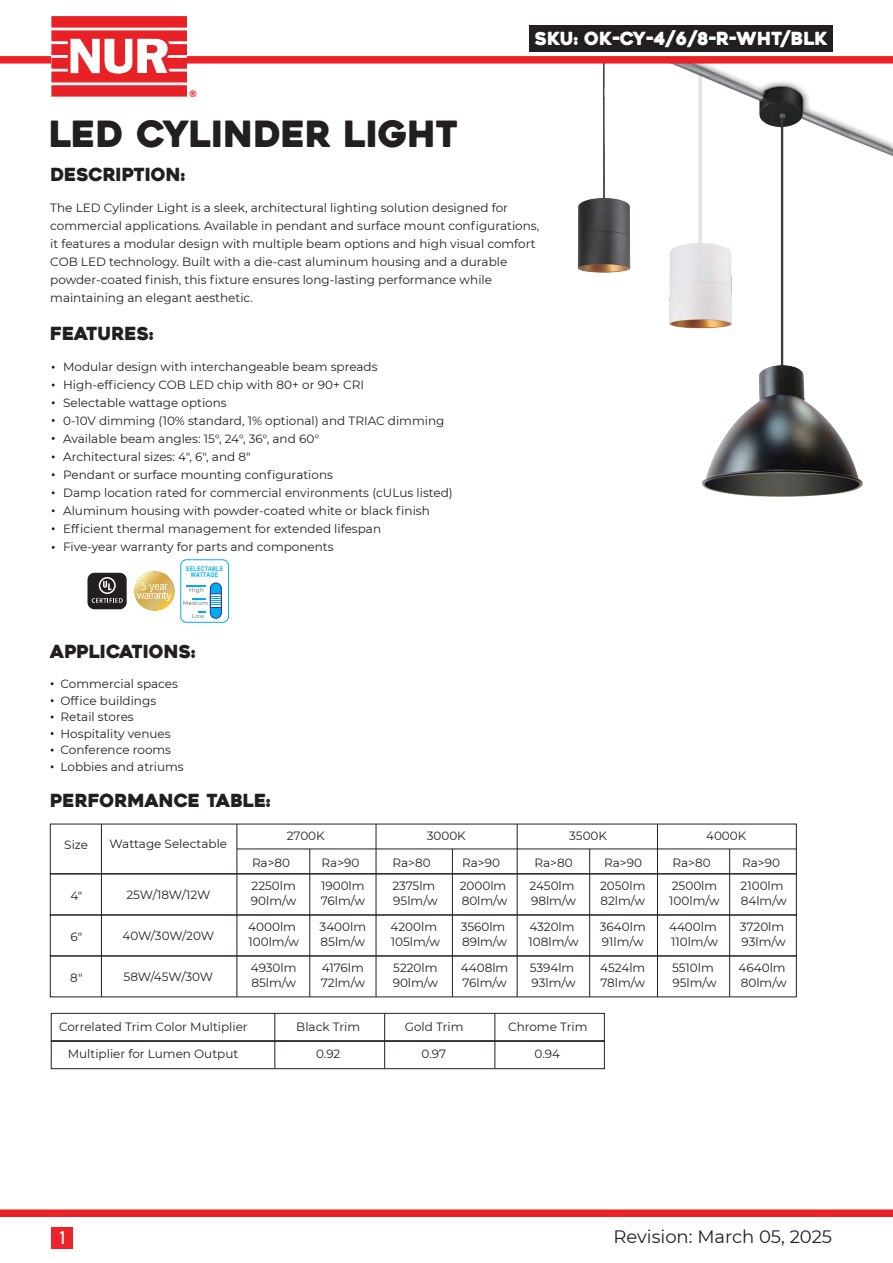
<style>
.page{position:relative;width:893px;height:1263px;background:#fff}
.page>*{position:absolute;margin:0;border:0;box-sizing:border-box;transform-origin:0 0}
.t1{font:36px "Heavitas";color:#231f20}
.t2{font:18px "Heavitas";color:#231f20}
.t3{font:18px "Heavitas";color:#fff}
.t4{font:18px "Montserrat";color:#231f20}
.t5{font:18px "Bahnschrift";color:#fff}
.t6{font:12px/14.4px "Montserrat";color:#231f20}
.t7{font:700 9.3px "Montserrat";color:#ea2227}
.t8{font:700 6.45px/6px "Arial Narrow";letter-spacing:.04em;color:#00aeef;text-align:center}
.t9{font:5.7px "Montserrat";letter-spacing:.045em;color:#58595b}
</style>
<div class="page">
<img style="left:577px;top:64px;width:316px;height:433px">
<div style="left:0;top:56px;width:893px;height:8px;background:#eb2329"></div>
<div style="left:0;top:1209px;width:893px;height:8px;background:#eb2329"></div>
<div style="left:529px;top:26px;width:303px;height:26px;background:#231f20"></div>
<div style="left:52px;top:1227px;width:21px;height:21px;background:#eb232b"></div>
<svg style="left:51px;top:16px;width:136px;height:81px"></svg>
<div style="left:50px;top:824px;width:747px;height:50px;border:1px solid #231f20"></div>
<div style="left:50px;top:914px;width:747px;height:42px;border:1px solid #231f20"></div>
<div style="left:50px;top:955px;width:747px;height:42px;border:1px solid #231f20"></div>
<hr style="left:101px;top:824px;width:1px;height:173px;background:#231f20">
<hr style="left:237px;top:824px;width:1px;height:173px;background:#231f20">
<hr style="left:376px;top:824px;width:1px;height:173px;background:#231f20">
<hr style="left:309px;top:849px;width:1px;height:148px;background:#231f20">
<hr style="left:517px;top:824px;width:1px;height:173px;background:#231f20">
<hr style="left:452px;top:849px;width:1px;height:148px;background:#231f20">
<hr style="left:657px;top:824px;width:1px;height:173px;background:#231f20">
<hr style="left:589px;top:849px;width:1px;height:148px;background:#231f20">
<hr style="left:729px;top:849px;width:1px;height:148px;background:#231f20">
<hr style="left:237px;top:848px;width:559px;height:1px;background:#231f20">
<div style="left:87px;top:573px;width:40px;height:36px;background:#231f20;border-radius:7px"></div>
<svg style="left:92px;top:577px;width:31px;height:26px"></svg>
<div style="left:180px;top:559px;width:49px;height:64px;border:1px solid #00aeef;border-radius:6px"></div>
<div style="left:210px;top:583px;width:11px;height:35px;background:#00aeef;border-radius:6px"></div>
<div style="left:210px;top:583px;width:12px;height:35px;border:1px solid #2e3092;border-radius:6px"></div>
<div style="left:210px;top:594px;width:11px;height:13px;background:#fff"></div>
<div style="left:210px;top:594px;width:12px;height:14px;border:1px solid #2e3092"></div>
<svg style="left:186px;top:585px;width:20px;height:1px"></svg>
<svg style="left:193px;top:596px;width:28px;height:9px"></svg>
<svg style="left:199px;top:611px;width:7px;height:2px"></svg>
<img style="left:135px;top:571px;width:39px;height:40px">
<div style="left:51px;top:1013px;width:554px;height:28px;border:1px solid #231f20"></div>
<div style="left:51px;top:1041px;width:554px;height:28px;border:1px solid #231f20"></div>
<hr style="left:274px;top:1013px;width:1px;height:56px;background:#231f20">
<hr style="left:494px;top:1013px;width:1px;height:56px;background:#231f20">
<hr style="left:384px;top:1013px;width:1px;height:56px;background:#231f20">
<p class="t7" style="left:189px;top:89px;width:9px">®</p>
<h1 class="t1" style="left:49px;top:112px;width:410px">LED CYLINDER LIGHT</h1>
<h2 class="t3" style="left:535px;top:27px;width:294px">SKU: OK-CY-4/6/8-R-WHT/BLK</h2>
<h2 class="t2" style="left:50px;top:164px;width:136px">DESCRIPTION:</h2>
<p class="t6" style="left:50px;top:199px;width:490px;line-height:18px">The LED Cylinder Light is a sleek, architectural lighting solution designed for commercial applications. Available in pendant and surface mount configurations, it features a modular design with multiple beam options and high visual comfort COB LED technology. Built with a die-cast aluminum housing and a durable powder-coated finish, this fixture ensures long-lasting performance while maintaining an elegant aesthetic.</p>
<h2 class="t2" style="left:50px;top:323px;width:105px">FEATURES:</h2>
<p class="t6" style="left:63px;top:357px;width:391px;line-height:18px">Modular design with interchangeable beam spreads High-efficiency COB LED chip with 80+ or 90+ CRI<br>Selectable wattage options<br>0-10V dimming (10% standard, 1% optional) and TRIAC dimming Available beam angles: 15°, 24°, 36°, and 60°<br>Architectural sizes: 4", 6", and 8"<br>Pendant or surface mounting configurations<br>Damp location rated for commercial environments (cULus listed)<br>Aluminum housing with powder-coated white or black finish Efficient thermal management for extended lifespan<br>Five-year warranty for parts and components</p>
<p class="t8" style="left:186px;top:566px;width:39px">SELECTABLE<br>WATTAGE</p>
<p class="t9" style="left:189px;top:586px;width:16px">High</p>
<p class="t9" style="left:183px;top:599px;width:27px">Medium</p>
<p class="t9" style="left:192px;top:612px;width:14px">Low</p>
<h2 class="t2" style="left:50px;top:640px;width:147px">APPLICATIONS:</h2>
<p class="t6" style="left:61px;top:675px;width:125px;line-height:16.5px">Commercial spaces<br>Office buildings<br>Retail stores<br>Hospitality venues<br>Conference rooms<br>Lobbies and atriums</p>
<h2 class="t2" style="left:50px;top:790px;width:222px">PERFORMANCE TABLE:</h2>
<p class="t6" style="left:64px;top:837px;width:25px">Size</p>
<p class="t6" style="left:70px;top:888px;width:14px">4"</p>
<p class="t6" style="left:71px;top:929px;width:13px">6"</p>
<p class="t6" style="left:70px;top:970px;width:14px">8"</p>
<p class="t6" style="left:110px;top:836px;width:119px">Wattage Selectable</p>
<p class="t6" style="left:126px;top:887px;width:86px">25W/18W/12W</p>
<p class="t6" style="left:123px;top:928px;width:93px">40W/30W/20W</p>
<p class="t6" style="left:124px;top:969px;width:91px">58W/45W/30W</p>
<p class="t6" style="left:287px;top:828px;width:40px">2700K</p>
<p class="t6" style="left:252px;top:855px;width:40px">Ra&gt;80</p>
<p class="t6" style="left:322px;top:855px;width:39px">Ra&gt;90</p>
<p class="t6" style="left:251px;top:878px;width:47px">2250lm<br>90lm/w</p>
<p class="t6" style="left:248px;top:919px;width:52px">4000lm<br>100lm/w</p>
<p class="t6" style="left:251px;top:960px;width:47px">4930lm<br>85lm/w</p>
<p class="t6" style="left:321px;top:878px;width:46px">1900lm<br>76lm/w</p>
<p class="t6" style="left:320px;top:919px;width:48px">3400lm<br>85lm/w</p>
<p class="t6" style="left:321px;top:960px;width:46px">4176lm<br>72lm/w</p>
<p class="t6" style="left:59px;top:1019px;width:190px">Correlated Trim Color Multiplier</p>
<p class="t6" style="left:68px;top:1046px;width:172px">Multiplier for Lumen Output</p>
<p class="t6" style="left:296px;top:1019px;width:65px">Black Trim</p>
<p class="t6" style="left:316px;top:1046px;width:26px">0.92</p>
<p class="t6" style="left:427px;top:828px;width:41px">3000K</p>
<p class="t6" style="left:393px;top:855px;width:40px">Ra&gt;80</p>
<p class="t6" style="left:462px;top:855px;width:39px">Ra&gt;90</p>
<p class="t6" style="left:392px;top:878px;width:47px">2375lm<br>95lm/w</p>
<p class="t6" style="left:391px;top:919px;width:51px">4200lm<br>105lm/w</p>
<p class="t6" style="left:393px;top:960px;width:47px">5220lm<br>90lm/w</p>
<p class="t6" style="left:460px;top:878px;width:49px">2000lm<br>80lm/w</p>
<p class="t6" style="left:461px;top:919px;width:48px">3560lm<br>89lm/w</p>
<p class="t6" style="left:461px;top:960px;width:49px">4408lm<br>76lm/w</p>
<p class="t6" style="left:569px;top:828px;width:39px">3500K</p>
<p class="t6" style="left:534px;top:855px;width:40px">Ra&gt;80</p>
<p class="t6" style="left:604px;top:855px;width:39px">Ra&gt;90</p>
<p class="t6" style="left:529px;top:878px;width:48px">2450lm<br>98lm/w</p>
<p class="t6" style="left:529px;top:919px;width:52px">4320lm<br>108lm/w</p>
<p class="t6" style="left:530px;top:960px;width:47px">5394lm<br>93lm/w</p>
<p class="t6" style="left:600px;top:878px;width:47px">2050lm<br>82lm/w</p>
<p class="t6" style="left:600px;top:919px;width:47px">3640lm<br>91lm/w</p>
<p class="t6" style="left:600px;top:960px;width:47px">4524lm<br>78lm/w</p>
<p class="t6" style="left:405px;top:1019px;width:60px">Gold Trim</p>
<p class="t6" style="left:421px;top:1046px;width:26px">0.97</p>
<p class="t6" style="left:508px;top:1019px;width:81px">Chrome Trim</p>
<p class="t6" style="left:534px;top:1046px;width:27px">0.94</p>
<p class="t6" style="left:706px;top:828px;width:42px">4000K</p>
<p class="t6" style="left:672px;top:855px;width:40px">Ra&gt;80</p>
<p class="t6" style="left:742px;top:855px;width:39px">Ra&gt;90</p>
<p class="t6" style="left:669px;top:878px;width:52px">2500lm<br>100lm/w</p>
<p class="t6" style="left:669px;top:919px;width:50px">4400lm<br>110lm/w</p>
<p class="t6" style="left:672px;top:960px;width:46px">5510lm<br>95lm/w</p>
<p class="t6" style="left:741px;top:878px;width:47px">2100lm<br>84lm/w</p>
<p class="t6" style="left:740px;top:919px;width:47px">3720lm<br>93lm/w</p>
<p class="t6" style="left:739px;top:960px;width:49px">4640lm<br>80lm/w</p>
<h2 class="t5" style="left:60px;top:1224px;width:7px">1</h2>
<h2 class="t4" style="left:613px;top:1224px;width:220px">Revision: March 05, 2025</h2>
</div>
